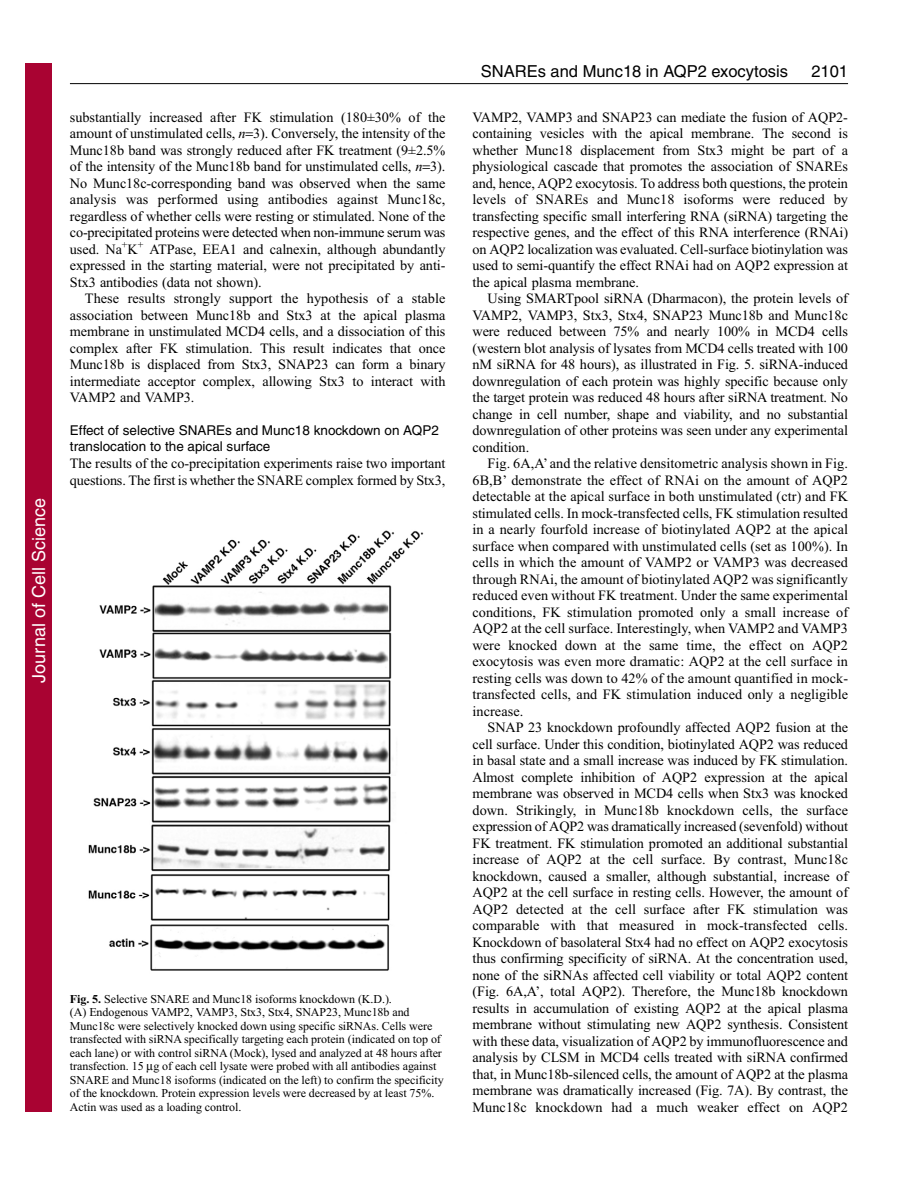
<style>
.page{position:relative;width:918px;height:1188px;background:#fff}
.page>*{position:absolute;margin:0;border:0;box-sizing:border-box;transform-origin:0 0}
.t1{font:18px "Helvetica";color:#fff}
.t2{font:16.5px "Helvetica";color:#000}
.t3{font:14.25px/16.5px "Times New Roman";letter-spacing:-.005em;color:#000;text-align:justify}
.t4{font:13.5px/16.5px "Helvetica";color:#000}
.t5{font:12px/13.5px "Times New Roman";letter-spacing:-.005em;color:#000}
.s1{font-style:italic}
.s2{font-weight:700}
</style>
<div class="page">
<hr style="left:70px;top:83px;width:778px;height:1px;background:#000">
<img style="left:88px;top:530px;width:336px;height:441px">
<div style="left:26px;top:64px;width:26px;height:1048px;background:#a90332"></div>
<p class="t1" style="left:28px;top:683px;width:186px;rotate:-90deg">Journal of Cell Science</p>
<p class="t3" style="left:70px;top:110px;width:377px">substantially increased after FK stimulation (180±30% of the amount of unstimulated cells, <span class="s1">n</span> 3). Conversely, the intensity of the Munc18b band was strongly reduced after FK treatment (9±2.5% of the intensity of the Munc18b band for unstimulated cells, <span class="s1">n</span> 3).<br>No Munc18c-corresponding band was observed when the same analysis was performed using antibodies against Munc18c, regardless of whether cells were resting or stimulated. None of the co-precipitated proteins were detected when non-immune serum was used. Na<sup>+</sup>K<sup>+</sup> ATPase, EEA1 and calnexin, although abundantly expressed in the starting material, were not precipitated by anti-Stx3 antibodies (data not shown).</p>
<p class="t3" style="left:70px;top:291px;width:377px;text-indent:15px">These results strongly support the hypothesis of a stable association between Munc18b and Stx3 at the apical plasma membrane in unstimulated MCD4 cells, and a dissociation of this complex after FK stimulation. This result indicates that once Munc18b is displaced from Stx3, SNAP23 can form a binary intermediate acceptor complex, allowing Stx3 to interact with VAMP2 and VAMP3.</p>
<p class="t4" style="left:70px;top:423px;width:370px">Effect of selective SNAREs and Munc18 knockdown on AQP2 translocation to the apical surface</p>
<p class="t3" style="left:70px;top:456px;width:377px">The results of the co-precipitation experiments raise two important questions. The first is whether the SNARE complex formed by Stx3,</p>
<p class="t5" style="left:70px;top:993px;width:375px"><span class="s2">Fig. 5.</span> Selective SNARE and Munc18 isoforms knockdown (K.D.).<br>(A) Endogenous VAMP2, VAMP3, Stx3, Stx4, SNAP23, Munc18b and Munc18c were selectively knocked down using specific siRNAs. Cells were transfected with siRNA specifically targeting each protein (indicated on top of each lane) or with control siRNA (Mock), lysed and analyzed at 48 hours after transfection. 15 g of each cell lysate were probed with all antibodies against SNARE and Munc18 isoforms (indicated on the left) to confirm the specificity of the knockdown. Protein expression levels were decreased by at least 75%.<br>Actin was used as a loading control.</p>
<p class="t2" style="left:481px;top:65px;width:309px">SNAREs and Munc18 in AQP2 exocytosis</p>
<p class="t2" style="left:811px;top:65px;width:38px">2101</p>
<p class="t3" style="left:472px;top:110px;width:377px">VAMP2, VAMP3 and SNAP23 can mediate the fusion of AQP2- containing vesicles with the apical membrane. The second is whether Munc18 displacement from Stx3 might be part of a physiological cascade that promotes the association of SNAREs and, hence, AQP2 exocytosis. To address both questions, the protein levels of SNAREs and Munc18 isoforms were reduced by transfecting specific small interfering RNA (siRNA) targeting the respective genes, and the effect of this RNA interference (RNAi) on AQP2 localization was evaluated. Cell-surface biotinylation was used to semi-quantify the effect RNAi had on AQP2 expression at the apical plasma membrane.</p>
<p class="t3" style="left:472px;top:291px;width:377px;text-indent:15px">Using SMARTpool siRNA (Dharmacon), the protein levels of VAMP2, VAMP3, Stx3, Stx4, SNAP23 Munc18b and Munc18c were reduced between 75% and nearly 100% in MCD4 cells (western blot analysis of lysates from MCD4 cells treated with 100 nM siRNA for 48 hours), as illustrated in Fig. 5. siRNA-induced downregulation of each protein was highly specific because only the target protein was reduced 48 hours after siRNA treatment. No change in cell number, shape and viability, and no substantial downregulation of other proteins was seen under any experimental condition.</p>
<p class="t3" style="left:472px;top:456px;width:377px;text-indent:15px">Fig. 6A,A’ and the relative densitometric analysis shown in Fig.<br>6B,B’ demonstrate the effect of RNAi on the amount of AQP2 detectable at the apical surface in both unstimulated (ctr) and FK stimulated cells. In mock-transfected cells, FK stimulation resulted in a nearly fourfold increase of biotinylated AQP2 at the apical surface when compared with unstimulated cells (set as 100%). In cells in which the amount of VAMP2 or VAMP3 was decreased through RNAi, the amount of biotinylated AQP2 was significantly reduced even without FK treatment. Under the same experimental conditions, FK stimulation promoted only a small increase of AQP2 at the cell surface. Interestingly, when VAMP2 and VAMP3 were knocked down at the same time, the effect on AQP2 exocytosis was even more dramatic: AQP2 at the cell surface in resting cells was down to 42% of the amount quantified in mock&shy;transfected cells, and FK stimulation induced only a negligible increase.</p>
<p class="t3" style="left:472px;top:720px;width:377px;text-indent:15px">SNAP 23 knockdown profoundly affected AQP2 fusion at the cell surface. Under this condition, biotinylated AQP2 was reduced in basal state and a small increase was induced by FK stimulation.<br>Almost complete inhibition of AQP2 expression at the apical membrane was observed in MCD4 cells when Stx3 was knocked down. Strikingly, in Munc18b knockdown cells, the surface expression of AQP2 was dramatically increased (sevenfold) without FK treatment. FK stimulation promoted an additional substantial increase of AQP2 at the cell surface. By contrast, Munc18c knockdown, caused a smaller, although substantial, increase of AQP2 at the cell surface in resting cells. However, the amount of AQP2 detected at the cell surface after FK stimulation was comparable with that measured in mock-transfected cells.<br>Knockdown of basolateral Stx4 had no effect on AQP2 exocytosis thus confirming specificity of siRNA. At the concentration used, none of the siRNAs affected cell viability or total AQP2 content (Fig. 6A,A’, total AQP2). Therefore, the Munc18b knockdown results in accumulation of existing AQP2 at the apical plasma membrane without stimulating new AQP2 synthesis. Consistent with these data, visualization of AQP2 by immunofluorescence and analysis by CLSM in MCD4 cells treated with siRNA confirmed that, in Munc18b-silenced cells, the amount of AQP2 at the plasma membrane was dramatically increased (Fig. 7A). By contrast, the Munc18c knockdown had a much weaker effect on AQP2</p>
</div>
